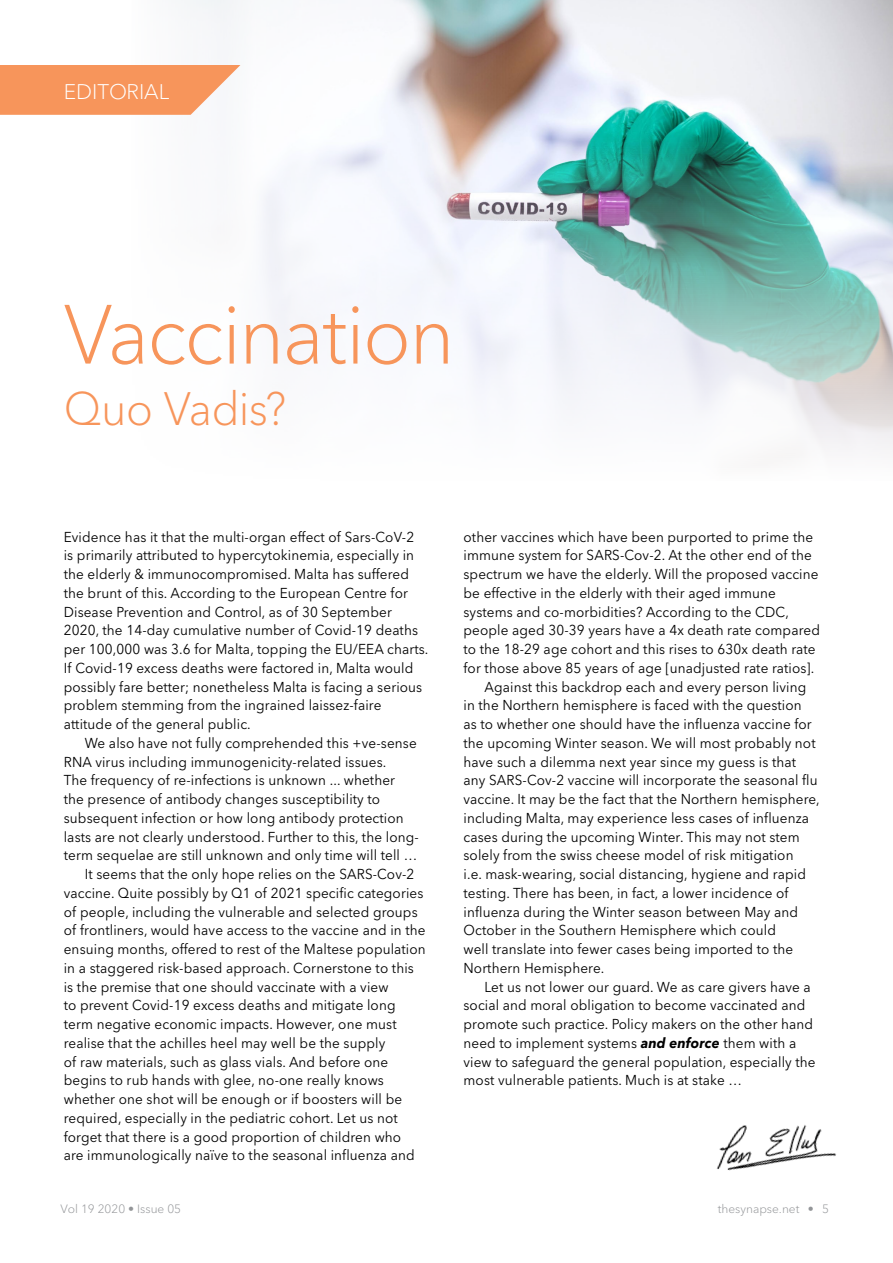
<style>
.page{position:relative;width:893px;height:1263px;background:#fff}
.page>*{position:absolute;margin:0;border:0;box-sizing:border-box;transform-origin:0 0}
.Title_01{font:300 82.95px "Avenir Next LT Pro";letter-spacing:-.02em;color:#f7955b;scale:.95 1}
.Title_01-2{font:300 46.35px "Avenir Next LT Pro";letter-spacing:-.015em;color:#f7955b;scale:.95 1}
.t1{font:300 21px "Avenir Next LT Pro";color:#fff}
.Body_Indent{font:14.25px/18.8px "Avenir Next LT Pro";letter-spacing:.01em;color:#000;scale:.95 1}
.Body{font:14.25px/18.8px "Avenir Next LT Pro";letter-spacing:.01em;color:#000;scale:.95 1}
.t2{font:300 12px "Avenir Next LT Pro";color:#939598}
.s1{font-weight:700;font-style:italic}
</style>
<div class="page">
<img style="left:181px;top:0;width:712px;height:452px">
<svg style="left:0;top:65px;width:240px;height:50px;background:#f79f6b"></svg>
<img style="left:716px;top:1125px;width:120px;height:46px">
<p class="t1" style="left:64px;top:74px;width:107px">EDITORIAL</p>
<p class="Title_01" style="left:64px;top:265px;width:413px">Vaccination</p>
<p class="Title_01-2" style="left:64px;top:370px;width:236px">Quo Vadis?</p>
<p class="Body" style="left:64px;top:527px;width:385px">Evidence has it that the multi-organ effect of Sars-CoV-2<br>is primarily attributed to hypercytokinemia, especially in the elderly &amp; immunocompromised. Malta has suffered the brunt of this. According to the European Centre for Disease Prevention and Control, as of 30 September 2020, the 14-day cumulative number of Covid-19 deaths per 100,000 was 3.6 for Malta, topping the EU/EEA charts.<br>If Covid-19 excess deaths were factored in, Malta would possibly fare better; nonetheless Malta is facing a serious problem stemming from the ingrained laissez-faire attitude of the general public.</p>
<p class="Body_Indent" style="left:64px;top:733px;width:375px;text-indent:21px">We also have not fully comprehended this +ve-sense RNA virus including immunogenicity-related issues.<br>The frequency of re-infections is unknown ... whether the presence of antibody changes susceptibility to subsequent infection or how long antibody protection lasts are not clearly understood. Further to this, the long&shy;term sequelae are still unknown and only time will tell …</p>
<p class="Body_Indent" style="left:64px;top:865px;width:382px;text-indent:21px">It seems that the only hope relies on the SARS-Cov-2 vaccine. Quite possibly by Q1 of 2021 specific categories of people, including the vulnerable and selected groups of frontliners, would have access to the vaccine and in the ensuing months, offered to rest of the Maltese population in a staggered risk-based approach. Cornerstone to this is the premise that one should vaccinate with a view<br>to prevent Covid-19 excess deaths and mitigate long term negative economic impacts. However, one must realise that the achilles heel may well be the supply<br>of raw materials, such as glass vials. And before one begins to rub hands with glee, no-one really knows whether one shot will be enough or if boosters will be required, especially in the pediatric cohort. Let us not forget that there is a good proportion of children who<br>are immunologically naïve to the seasonal influenza and</p>
<p class="Body_Indent" style="left:463px;top:527px;width:377px">other vaccines which have been purported to prime the immune system for SARS-Cov-2. At the other end of the spectrum we have the elderly. Will the proposed vaccine be effective in the elderly with their aged immune systems and co-morbidities? According to the CDC, people aged 30-39 years have a 4x death rate compared to the 18-29 age cohort and this rises to 630x death rate for those above 85 years of age [unadjusted rate ratios].</p>
<p class="Body_Indent" style="left:463px;top:677px;width:377px;text-indent:21px">Against this backdrop each and every person living in the Northern hemisphere is faced with the question<br>as to whether one should have the influenza vaccine for the upcoming Winter season. We will most probably not have such a dilemma next year since my guess is that any SARS-Cov-2 vaccine will incorporate the seasonal flu vaccine. It may be the fact that the Northern hemisphere, including Malta, may experience less cases of influenza cases during the upcoming Winter. This may not stem solely from the swiss cheese model of risk mitigation<br>i.e. mask-wearing, social distancing, hygiene and rapid testing. There has been, in fact, a lower incidence of influenza during the Winter season between May and October in the Southern Hemisphere which could<br>well translate into fewer cases being imported to the Northern Hemisphere.</p>
<p class="Body_Indent" style="left:463px;top:977px;width:372px;text-indent:21px">Let us not lower our guard. We as care givers have a social and moral obligation to become vaccinated and promote such practice. Policy makers on the other hand need to implement systems <span class="s1">and enforce</span> them with a view to safeguard the general population, especially the most vulnerable patients. Much is at stake …</p>
<p class="t2" style="left:60px;top:1198px;width:122px">Vol 19 2020 • Issue 05</p>
<p class="t2" style="left:718px;top:1198px;width:113px">thesynapse.net • 5</p>
</div>
